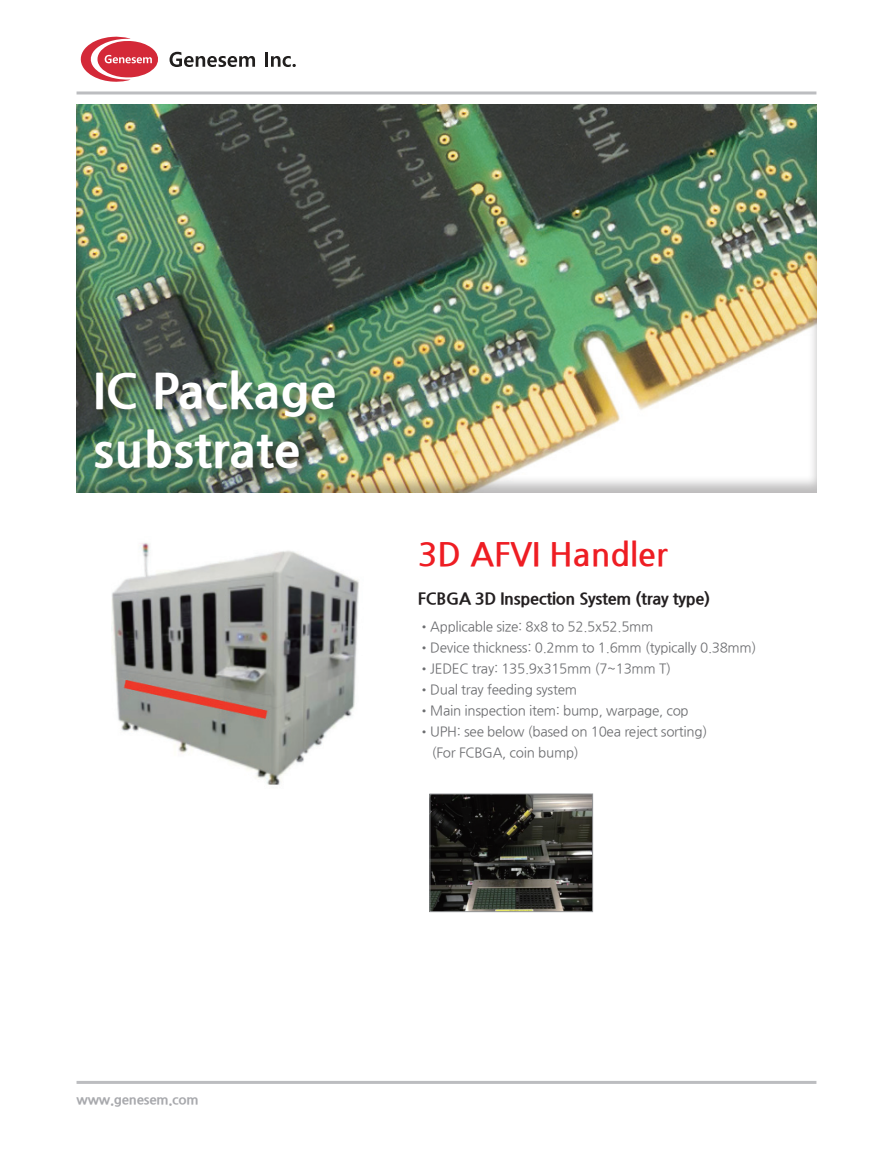
<style>
.page{position:relative;width:893px;height:1149px;background:#fff}
.page>*{position:absolute;margin:0;border:0;box-sizing:border-box;transform-origin:0 0}
.t1{font:800 48.75px/58.7px "Nanum Gothic";color:#fff}
.t2{font:700 32.55px "Nanum Gothic";color:#ee1d23}
.t3{font:800 16.5px "Nanum Gothic";letter-spacing:-.02em;color:#231f20}
.t4{font:13.5px/21px "Nanum Gothic";letter-spacing:-.02em;color:#6c6d70}
.t5{font:800 13.5px "Nanum Gothic";letter-spacing:-.02em;color:#a8a9ad}
</style>
<div class="page">
<img style="left:111px;top:543px;width:248px;height:242px">
<hr style="left:77px;top:1080px;width:739px;height:3px;background:#bcbdc0">
<img style="left:431px;top:795px;width:160px;height:114px">
<div style="left:429px;top:793px;width:164px;height:118px;border:1px solid #939598"></div>
<hr style="left:77px;top:91px;width:739px;height:3px;background:#bcbdc0">
<div style="left:74px;top:103px;width:744px;height:391px;background:#231f20;opacity:.3"></div>
<div style="left:94px;top:368px;width:255px;height:115px;background:#231f20;opacity:.5"></div>
<svg style="left:80px;top:36px;width:78px;height:46px"></svg>
<svg style="left:170px;top:52px;width:85px;height:15px"></svg>
<hr style="left:265px;top:52px;width:3px;height:15px;background:#211f1e">
<svg style="left:271px;top:56px;width:25px;height:11px"></svg>
<h1 class="t1" style="left:94px;top:362px;width:244px">IC Package substrate</h1>
<h2 class="t2" style="left:418px;top:539px;width:251px">3D AFVI Handler</h2>
<p class="t3" style="left:418px;top:589px;width:294px">FCBGA 3D Inspection System (tray type)</p>
<p class="t4" style="left:418px;top:616px;width:237px">•Applicable size: 8x8 to 52.5x52.5mm</p>
<p class="t4" style="left:418px;top:637px;width:340px">•Device thickness: 0.2mm to 1.6mm (typically 0.38mm)</p>
<p class="t4" style="left:418px;top:658px;width:255px">•JEDEC tray: 135.9x315mm (7~13mm T)</p>
<p class="t4" style="left:418px;top:679px;width:161px">•Dual tray feeding system</p>
<p class="t4" style="left:418px;top:700px;width:272px">•Main inspection item: bump, warpage, cop</p>
<p class="t4" style="left:432px;top:721px;width:277px;text-indent:-14px">•UPH: see below (based on 10ea reject sorting) (For FCBGA, coin bump)</p>
<p class="t5" style="left:77px;top:1092px;width:124px">www.genesem.com</p>
</div>
